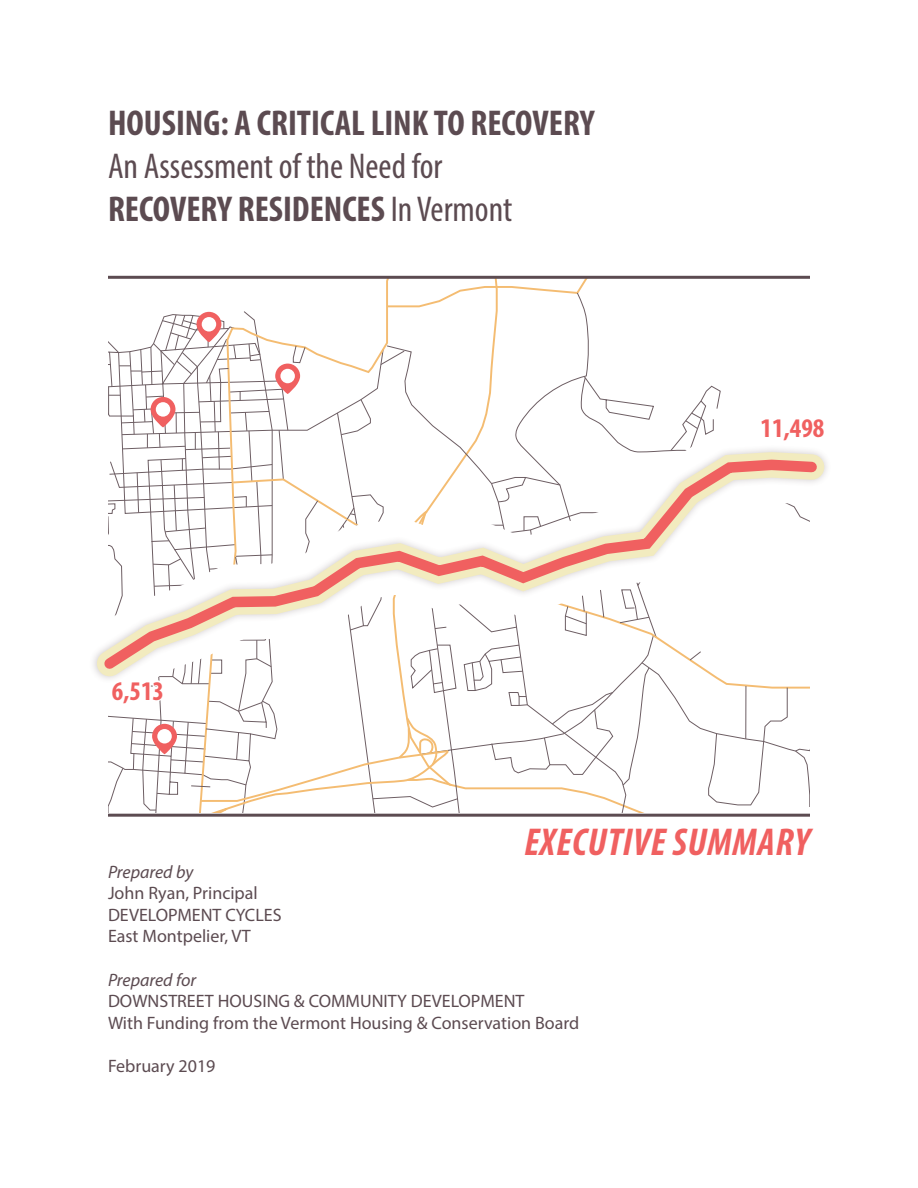
<style>
.page{position:relative;width:918px;height:1188px;background:#fff}
.page>*{position:absolute;margin:0;border:0;box-sizing:border-box;transform-origin:0 0}
.t1{font:italic 700 condensed 39px "Myriad Pro";letter-spacing:.02em;color:#f06060}
.t2{font:700 condensed 36px "Myriad Pro";color:#5c4b51}
.t3{font:condensed 36px "Myriad Pro";color:#5c4b51}
.t4{font:700 condensed 27px "Myriad Pro";color:#f06060}
.t5{font:18px "Myriad Pro";color:#5c4b51}
.t6{font:italic 18px "Myriad Pro";color:#5c4b51}
.s1{font-weight:400}
</style>
<div class="page">
<svg style="left:95px;top:454px;width:728px;height:224px"></svg>
<hr style="left:108px;top:276px;width:702px;height:3px;background:#5c4b51">
<hr style="left:108px;top:814px;width:702px;height:3px;background:#5c4b51">
<svg style="left:108px;top:278px;width:702px;height:534px"></svg>
<p class="t2" style="left:108px;top:101px;width:488px">HOUSING: A CRITICAL LINK TO RECOVERY</p>
<p class="t3" style="left:108px;top:145px;width:336px">An Assessment of the Need for</p>
<p class="t2" style="left:108px;top:187px;width:406px">RECOVERY RESIDENCES <span class="s1">In Vermont</span></p>
<p class="t4" style="left:112px;top:674px;width:54px">6,513</p>
<p class="t4" style="left:761px;top:412px;width:65px">11,498</p>
<p class="t1" style="left:524px;top:818px;width:287px">EXECUTIVE SUMMARY</p>
<p class="t6" style="left:108px;top:860px;width:87px">Prepared by</p>
<p class="t5" style="left:108px;top:882px;width:151px">John Ryan, Principal</p>
<p class="t5" style="left:108px;top:904px;width:175px">DEVELOPMENT CYCLES</p>
<p class="t5" style="left:108px;top:925px;width:144px">East Montpelier, VT</p>
<p class="t6" style="left:108px;top:968px;width:90px">Prepared for</p>
<p class="t5" style="left:108px;top:990px;width:418px">DOWNSTREET HOUSING &amp; COMMUNITY DEVELOPMENT</p>
<p class="t5" style="left:108px;top:1012px;width:473px">With Funding from the Vermont Housing &amp; Conservation Board</p>
<p class="t5" style="left:108px;top:1055px;width:109px">February 2019</p>
</div>
